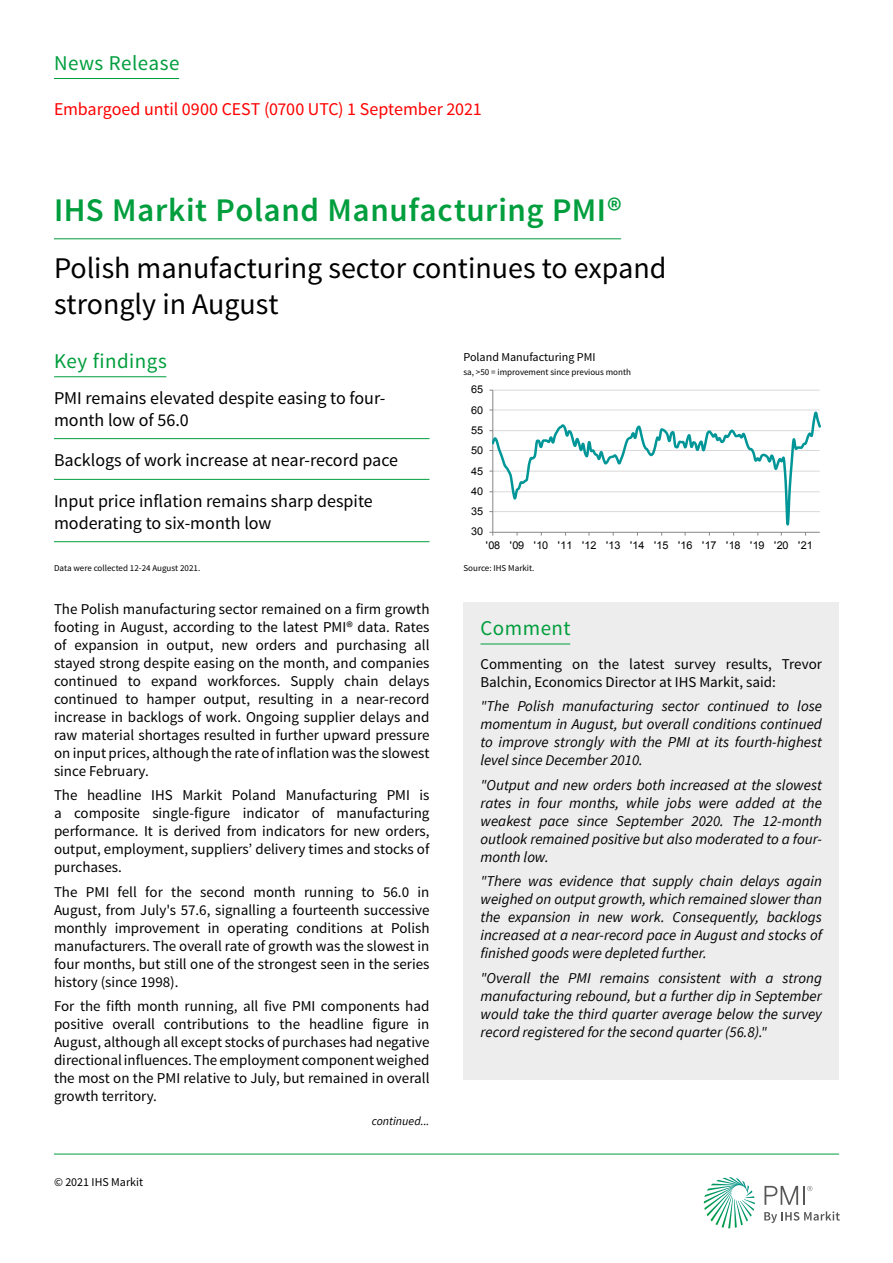
<style>
.page{position:relative;width:893px;height:1263px;background:#fff}
.page>*{position:absolute;margin:0;border:0;box-sizing:border-box;transform-origin:0 0}
.t1{font:600 33px "Source Sans Pro";letter-spacing:.02em;color:#009e3d}
.t2{font:30px/36px "Source Sans Pro";color:#000}
.t3{font:21px "Source Sans Pro";letter-spacing:.025em;color:#009e3d}
.t4{font:18px/21.6px "Source Sans Pro";color:#000}
.t5{font:18px "Source Sans Pro";letter-spacing:-.01em;color:#f00}
.t6{font:15px/18px "Source Sans Pro";color:#000;text-align:justify}
.t7{font:italic 15px/18px "Source Sans Pro";color:#000;text-align:justify}
.t8{font:12px "Source Sans Pro";color:#000}
.t9{font:italic 12px "Source Sans Pro";color:#000}
.t10{font:10.8px "Arial";letter-spacing:-.02em;color:#000}
.t11{font:9px "Source Sans Pro";color:#000}
</style>
<div class="page">
<svg style="left:704px;top:1177px;width:51px;height:51px"></svg>
<svg style="left:764px;top:1211px;width:76px;height:12px"></svg>
<svg style="left:764px;top:1186px;width:48px;height:19px"></svg>
<hr style="left:54px;top:1154px;width:785px;height:1px;background:#009e3d">
<hr style="left:493px;top:390px;width:327px;height:1px;background:#d9d9d9">
<hr style="left:492px;top:390px;width:1px;height:142px;background:#868686">
<svg style="left:489px;top:409px;width:331px;height:127px"></svg>
<hr style="left:54px;top:376px;width:112px;height:1px;background:#009e3d">
<hr style="left:54px;top:78px;width:125px;height:1px;background:#009e3d">
<hr style="left:54px;top:238px;width:567px;height:1px;background:#009e3d">
<hr style="left:54px;top:438px;width:375px;height:1px;background:#009e3d">
<hr style="left:54px;top:479px;width:375px;height:1px;background:#009e3d">
<hr style="left:54px;top:541px;width:375px;height:1px;background:#009e3d">
<div style="left:463px;top:602px;width:376px;height:56px;background:#ededed"></div>
<hr style="left:480px;top:644px;width:90px;height:1px;background:#009e3d">
<div style="left:463px;top:658px;width:376px;height:422px;background:#ededed"></div>
<h3 class="t3" style="left:54px;top:50px;width:127px">News Release</h3>
<p class="t5" style="left:54px;top:98px;width:429px">Embargoed until 0900 CEST (0700 UTC) 1 September 2021</p>
<h1 class="t1" style="left:54px;top:190px;width:569px">IHS Markit Poland Manufacturing PMI®</h1>
<h2 class="t2" style="left:54px;top:250px;width:614px">Polish manufacturing sector continues to expand strongly in August</h2>
<h3 class="t3" style="left:54px;top:348px;width:114px">Key findings</h3>
<p class="t8" style="left:463px;top:350px;width:133px">Poland Manufacturing PMI</p>
<p class="t11" style="left:463px;top:366px;width:169px">sa, &gt;50 = improvement since previous month</p>
<p class="t4" style="left:54px;top:387px;width:333px">PMI remains elevated despite easing to four&shy;month low of 56.0</p>
<p class="t4" style="left:54px;top:450px;width:346px">Backlogs of work increase at near-record pace</p>
<p class="t4" style="left:54px;top:491px;width:320px">Input price inflation remains sharp despite moderating to six-month low</p>
<p class="t11" style="left:54px;top:562px;width:148px">Data were collected 12-24 August 2021.</p>
<p class="t6" style="left:54px;top:600px;width:377px">The Polish manufacturing sector remained on a firm growth footing in August, according to the latest PMI® data. Rates of expansion in output, new orders and purchasing all stayed strong despite easing on the month, and companies continued to expand workforces. Supply chain delays continued to hamper output, resulting in a near-record increase in backlogs of work. Ongoing supplier delays and raw material shortages resulted in further upward pressure on input prices, although the rate of inflation was the slowest since February.</p>
<p class="t6" style="left:54px;top:786px;width:377px">The headline IHS Markit Poland Manufacturing PMI is a composite single-figure indicator of manufacturing performance. It is derived from indicators for new orders, output, employment, suppliers’ delivery times and stocks of purchases.</p>
<p class="t6" style="left:54px;top:883px;width:377px">The PMI fell for the second month running to 56.0 in August, from July's 57.6, signalling a fourteenth successive monthly improvement in operating conditions at Polish manufacturers. The overall rate of growth was the slowest in four months, but still one of the strongest seen in the series history (since 1998).</p>
<p class="t6" style="left:54px;top:997px;width:377px">For the fifth month running, all five PMI components had positive overall contributions to the headline figure in August, although all except stocks of purchases had negative directional influences. The employment component weighed the most on the PMI relative to July, but remained in overall growth territory.</p>
<p class="t8" style="left:54px;top:1175px;width:91px">© 2021 IHS Markit</p>
<p class="t9" style="left:372px;top:1113px;width:59px">continued...</p>
<p class="t10" style="left:471px;top:383px;width:13px">65</p>
<p class="t10" style="left:471px;top:403px;width:13px">60</p>
<p class="t10" style="left:471px;top:423px;width:13px">55</p>
<p class="t10" style="left:471px;top:443px;width:13px">50</p>
<p class="t10" style="left:471px;top:464px;width:13px">45</p>
<p class="t10" style="left:471px;top:484px;width:13px">40</p>
<p class="t10" style="left:471px;top:504px;width:13px">35</p>
<p class="t10" style="left:471px;top:524px;width:13px">30</p>
<p class="t10" style="left:486px;top:538px;width:328px">'08 '09 '10 '11 '12 '13 '14 '15 '16 '17 '18 '19 '20 '21</p>
<p class="t11" style="left:463px;top:562px;width:73px">Source: IHS Markit.</p>
<h3 class="t3" style="left:480px;top:615px;width:92px">Comment</h3>
<p class="t6" style="left:480px;top:655px;width:343px">Commenting on the latest survey results, Trevor<br>Balchin, Economics Director at IHS Markit, said:</p>
<p class="t7" style="left:480px;top:697px;width:343px">"The Polish manufacturing sector continued to lose momentum in August, but overall conditions continued to improve strongly with the PMI at its fourth-highest level since December 2010.</p>
<p class="t7" style="left:480px;top:776px;width:343px">"Output and new orders both increased at the slowest rates in four months, while jobs were added at the weakest pace since September 2020. The 12-month outlook remained positive but also moderated to a four&shy;month low.</p>
<p class="t7" style="left:480px;top:872px;width:343px">"There was evidence that supply chain delays again weighed on output growth, which remained slower than the expansion in new work. Consequently, backlogs increased at a near-record pace in August and stocks of finished goods were depleted further.</p>
<p class="t7" style="left:480px;top:968px;width:343px">"Overall the PMI remains consistent with a strong manufacturing rebound, but a further dip in September would take the third quarter average below the survey record registered for the second quarter (56.8)."</p>
</div>
